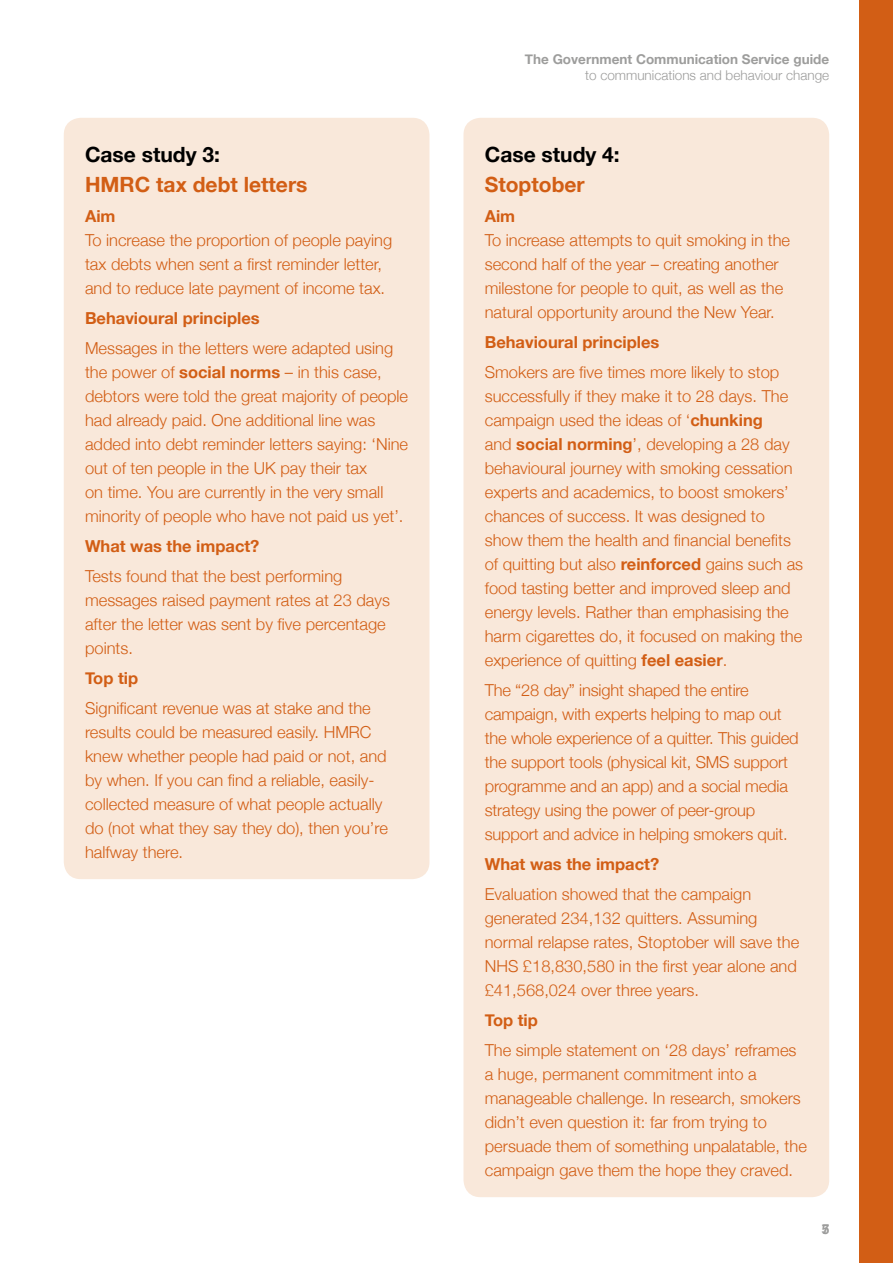
<style>
.page{position:relative;width:893px;height:1263px;background:#fff}
.page>*{position:absolute;margin:0;border:0;box-sizing:border-box;transform-origin:0 0}
.t1{font:700 21px/30px "Helvetica Neue";color:#d25e15}
.t2{font:700 21px/30px "Helvetica Neue";color:#000}
.t3{font:300 16.5px/24px "Helvetica Neue";color:#d25e15}
.t4{font:700 16.5px "Helvetica Neue";color:#d25e15}
.t5{font:700 13.5px "Helvetica Neue";color:#9d9d9c}
.t6{font:300 13.5px "Helvetica Neue";color:#9d9d9c}
.s1{color:#000}
.s2{font-weight:700}
.s3{color:#d25e15}
</style>
<div class="page">
<div style="left:859px;top:0;width:34px;height:1263px;background:#d25e15"></div>
<div style="left:64px;top:118px;width:365px;height:761px;background:#f9e8da;border-radius:17px"></div>
<div style="left:463px;top:118px;width:366px;height:1079px;background:#f9e8da;border-radius:17px"></div>
<p class="t1" style="left:85px;top:140px;width:224px"><span class="s1">Case study 3:<br></span>HMRC tax debt letters</p>
<p class="t3" style="left:85px;top:203px;width:309px"><span class="s2">Aim<br></span>To increase the proportion of people paying tax debts when sent a first reminder letter, and to reduce late payment of income tax.</p>
<p class="t4" style="left:85px;top:305px;width:176px">Behavioural principles</p>
<p class="t3" style="left:85px;top:335px;width:325px">Messages in the letters were adapted using the power of <span class="s2">social norms</span> – in this case, debtors were told the great majority of people had already paid. One additional line was added into debt reminder letters saying: ‘Nine out of ten people in the UK pay their tax<br>on time. You are currently in the very small minority of people who have not paid us yet’.</p>
<p class="t4" style="left:85px;top:533px;width:176px">What was the impact?</p>
<p class="t3" style="left:85px;top:563px;width:307px">Tests found that the best performing messages raised payment rates at 23 days after the letter was sent by five percentage points.</p>
<p class="t4" style="left:85px;top:665px;width:55px">Top tip</p>
<p class="t3" style="left:85px;top:695px;width:304px">Significant revenue was at stake and the results could be measured easily. HMRC knew whether people had paid or not, and by when. If you can find a reliable, easily&shy;collected measure of what people actually do (not what they say they do), then you’re halfway there.</p>
<p class="t5" style="left:525px;top:48px;width:306px">The Government Communication Service guide</p>
<p class="t6" style="left:585px;top:64px;width:246px">to communications and behaviour change</p>
<p class="t2" style="left:485px;top:140px;width:136px">Case study 4:<br><span class="s3">Stoptober</span></p>
<p class="t3" style="left:485px;top:203px;width:307px"><span class="s2">Aim<br></span>To increase attempts to quit smoking in the second half of the year – creating another milestone for people to quit, as well as the natural opportunity around the New Year.</p>
<p class="t4" style="left:485px;top:329px;width:176px">Behavioural principles</p>
<p class="t3" style="left:485px;top:359px;width:320px">Smokers are five times more likely to stop successfully if they make it to 28 days. The campaign used the ideas of ‘<span class="s2">chunking<br></span>and <span class="s2">social norming</span>’, developing a 28 day behavioural journey with smoking cessation experts and academics, to boost smokers’ chances of success. It was designed to show them the health and financial benefits of quitting but also <span class="s2">reinforced</span> gains such as food tasting better and improved sleep and energy levels. Rather than emphasising the harm cigarettes do, it focused on making the experience of quitting <span class="s2">feel easier</span>.</p>
<p class="t3" style="left:485px;top:677px;width:315px">The “28 day” insight shaped the entire campaign, with experts helping to map out the whole experience of a quitter. This guided the support tools (physical kit, SMS support programme and an app) and a social media strategy using the power of peer-group support and advice in helping smokers quit.</p>
<p class="t4" style="left:485px;top:851px;width:176px">What was the impact?</p>
<p class="t3" style="left:485px;top:881px;width:316px">Evaluation showed that the campaign generated 234,132 quitters. Assuming normal relapse rates, Stoptober will save the NHS £18,830,580 in the first year alone and £41,568,024 over three years.</p>
<p class="t4" style="left:485px;top:1007px;width:55px">Top tip</p>
<p class="t3" style="left:485px;top:1037px;width:324px">The simple statement on ‘28 days’ reframes a huge, permanent commitment into a manageable challenge. In research, smokers didn’t even question it: far from trying to persuade them of something unpalatable, the campaign gave them the hope they craved.</p>
<p class="t5" style="left:822px;top:1218px;width:9px">75</p>
</div>
